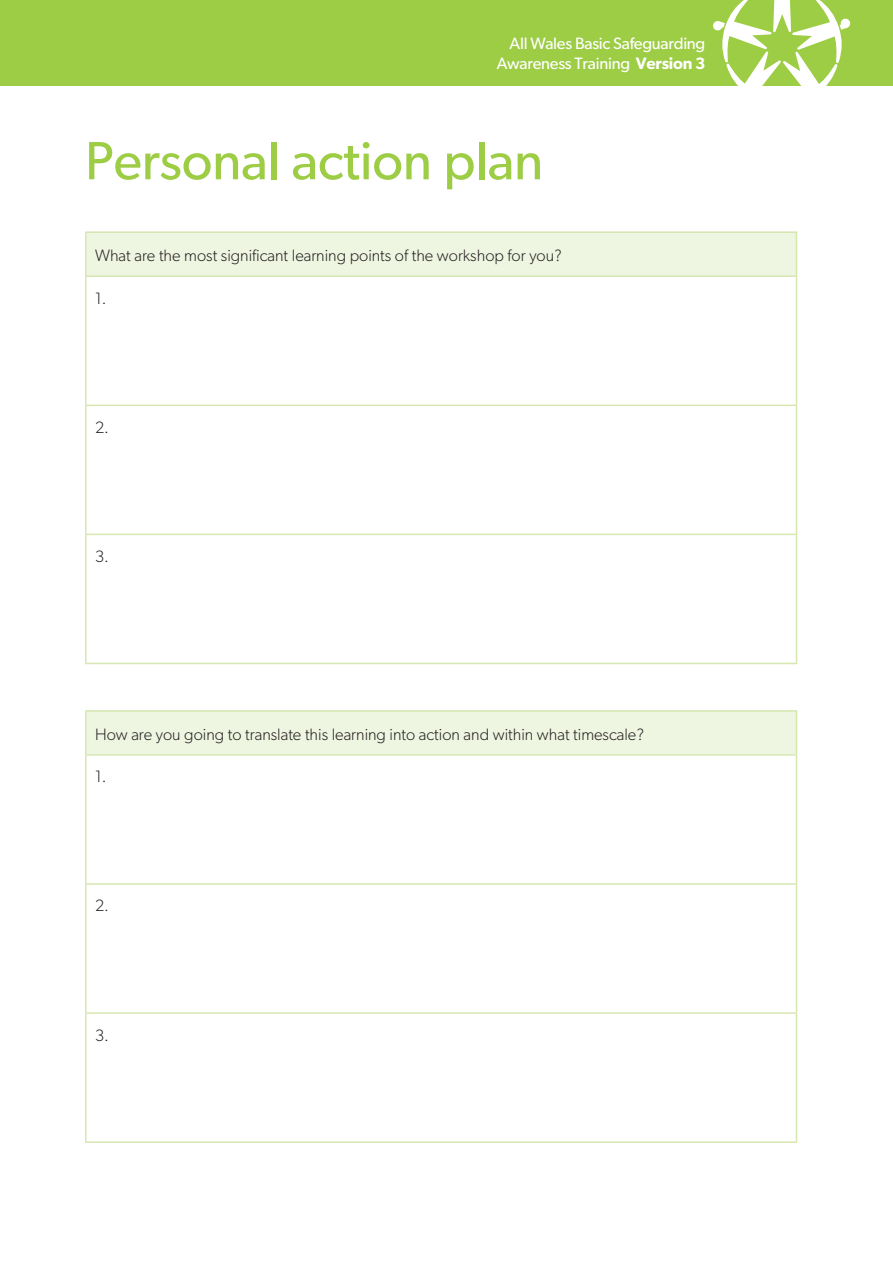
<style>
.page{position:relative;width:893px;height:1263px;background:#fff}
.page>*{position:absolute;margin:0;border:0;box-sizing:border-box;transform-origin:0 0}
.t1{font:54px "Gibson";letter-spacing:-.005em;color:#9dcc45}
.t2{font:300 16.5px "Gibson";color:#231f20}
.t3{font:16.5px/19.8px "Gibson";letter-spacing:-.015em;color:#fff;text-align:right}
.s1{font-weight:600}
</style>
<div class="page">
<div style="left:86px;top:232px;width:710px;height:44px;background:#eef5e0"></div>
<svg style="left:87px;top:406px;width:709px;height:257px"></svg>
<hr style="left:85px;top:231px;width:712px;height:2px;background:#d6e7b2">
<hr style="left:85px;top:233px;width:2px;height:42px;background:#d6e7b2">
<hr style="left:796px;top:233px;width:1px;height:42px;background:#d6e7b2">
<hr style="left:85px;top:275px;width:712px;height:2px;background:#d6e7b2">
<hr style="left:85px;top:277px;width:2px;height:128px;background:#d6e7b2">
<hr style="left:796px;top:277px;width:1px;height:128px;background:#d6e7b2">
<hr style="left:85px;top:405px;width:712px;height:1px;background:#d6e7b2">
<hr style="left:85px;top:406px;width:2px;height:128px;background:#d6e7b2">
<hr style="left:796px;top:406px;width:1px;height:128px;background:#d6e7b2">
<hr style="left:85px;top:534px;width:712px;height:1px;background:#d6e7b2">
<hr style="left:85px;top:535px;width:2px;height:128px;background:#d6e7b2">
<hr style="left:796px;top:535px;width:1px;height:128px;background:#d6e7b2">
<hr style="left:85px;top:663px;width:712px;height:1px;background:#d6e7b2">
<div style="left:86px;top:711px;width:710px;height:44px;background:#eef5e0"></div>
<hr style="left:85px;top:710px;width:712px;height:2px;background:#d6e7b2">
<hr style="left:85px;top:712px;width:2px;height:42px;background:#d6e7b2">
<hr style="left:796px;top:712px;width:1px;height:42px;background:#d6e7b2">
<hr style="left:85px;top:754px;width:712px;height:2px;background:#d6e7b2">
<hr style="left:85px;top:756px;width:2px;height:127px;background:#d6e7b2">
<hr style="left:796px;top:756px;width:1px;height:127px;background:#d6e7b2">
<hr style="left:85px;top:883px;width:712px;height:2px;background:#d6e7b2">
<hr style="left:85px;top:885px;width:2px;height:127px;background:#d6e7b2">
<hr style="left:796px;top:885px;width:1px;height:127px;background:#d6e7b2">
<hr style="left:85px;top:1012px;width:712px;height:2px;background:#d6e7b2">
<hr style="left:85px;top:1014px;width:2px;height:127px;background:#d6e7b2">
<hr style="left:796px;top:1014px;width:1px;height:127px;background:#d6e7b2">
<hr style="left:85px;top:1141px;width:712px;height:2px;background:#d6e7b2">
<div style="left:0;top:0;width:893px;height:86px;background:#9dcc45"></div>
<svg style="left:713px;top:0;width:137px;height:86px"></svg>
<p class="t3" style="left:497px;top:33px;width:210px">All Wales Basic Safeguarding<br>Awareness Training <span class="s1">Version 3</span></p>
<p class="t3" style="left:574px;top:53px;width:135px">Awareness Training</p>
<h1 class="t1" style="left:85px;top:128px;width:460px">Personal action plan</h1>
<p class="t2" style="left:95px;top:245px;width:468px">What are the most significant learning points of the workshop for you?</p>
<p class="t2" style="left:95px;top:288px;width:13px">1.</p>
<p class="t2" style="left:95px;top:417px;width:15px">2.</p>
<p class="t2" style="left:95px;top:546px;width:15px">3.</p>
<p class="t2" style="left:95px;top:724px;width:550px">How are you going to translate this learning into action and within what timescale?</p>
<p class="t2" style="left:95px;top:767px;width:13px">1.</p>
<p class="t2" style="left:95px;top:896px;width:15px">2.</p>
<p class="t2" style="left:95px;top:1025px;width:15px">3.</p>
</div>
